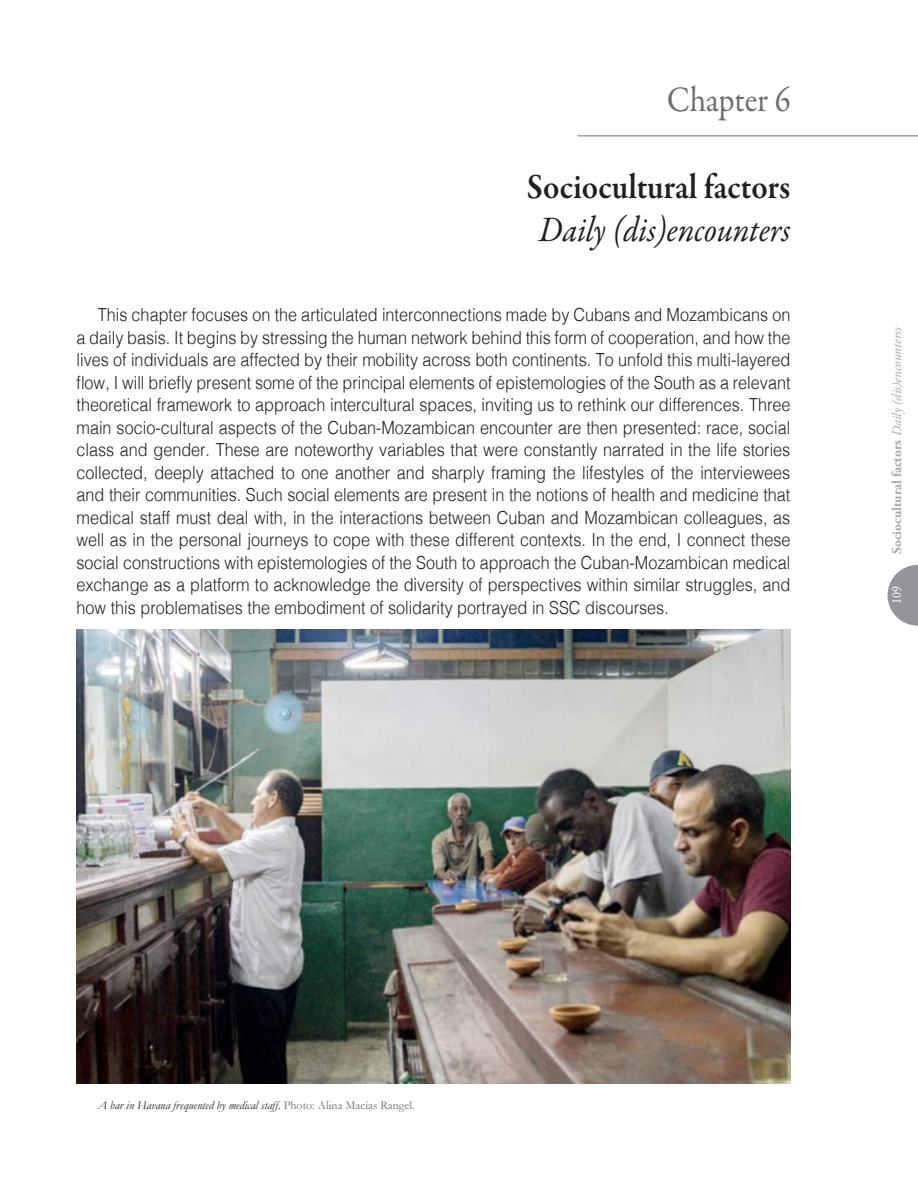
<style>
.page{position:relative;width:918px;height:1188px;background:#fff}
.page>*{position:absolute;margin:0;border:0;box-sizing:border-box;transform-origin:0 0}
.t1{font:600 36px "Garamond Premr Pro";color:#231f20;scale:.9 1}
.t2{font:italic 36px "Garamond Premr Pro";letter-spacing:-.005em;color:#231f20;scale:.9 1}
.t3{font:36px "Garamond Premr Pro";letter-spacing:-.01em;color:#6c6d70;scale:.9 1}
.t4{font:300 18px/22.5px "Helvetica";color:#231f20;text-align:justify;scale:.9 1}
.t5{font:italic 13.5px "Adobe Garamond Pro";color:#a8a9ad}
.t6{font:13.5px "Garamond Premr Pro";color:#fff;scale:.9 1}
.t7{font:italic 12px "Garamond";color:#231f20}
.s1{font-weight:700;font-style:normal}
.s2{font-style:normal;color:#6c6d70}
</style>
<div class="page">
<svg style="left:888px;top:565px;width:30px;height:61px"></svg>
<img style="left:77px;top:629px;width:713px;height:454px">
<hr style="left:577px;top:136px;width:341px;height:1px;background:#6c6d70">
<h1 class="t3" style="left:667px;top:78px;width:139px">Chapter 6</h1>
<h1 class="t1" style="left:527px;top:165px;width:294px">Sociocultural factors</h1>
<h1 class="t2" style="left:539px;top:207px;width:281px">Daily (dis)encounters</h1>
<p class="t4" style="left:77px;top:303px;width:795px;text-indent:21px">This chapter focuses on the articulated interconnections made by Cubans and Mozambicans on a daily basis. It begins by stressing the human network behind this form of cooperation, and how the lives of individuals are affected by their mobility across both continents. To unfold this multi-layered flow, I will briefly present some of the principal elements of epistemologies of the South as a relevant theoretical framework to approach intercultural spaces, inviting us to rethink our differences. Three main socio-cultural aspects of the Cuban-Mozambican encounter are then presented: race, social class and gender. These are noteworthy variables that were constantly narrated in the life stories collected, deeply attached to one another and sharply framing the lifestyles of the interviewees and their communities. Such social elements are present in the notions of health and medicine that medical staff must deal with, in the interactions between Cuban and Mozambican colleagues, as well as in the personal journeys to cope with these different contexts. In the end, I connect these social constructions with epistemologies of the South to approach the Cuban-Mozambican medical exchange as a platform to acknowledge the diversity of perspectives within similar struggles, and how this problematises the embodiment of solidarity portrayed in SSC discourses.</p>
<p class="t5" style="left:889px;top:554px;width:228px;rotate:-90deg"><span class="s1">Sociocultural factors</span> Daily (dis)encounterss</p>
<p class="t6" style="left:888px;top:604px;width:21px;rotate:-90deg">109</p>
<p class="t7" style="left:98px;top:1098px;width:319px">A bar in Havana frequented by medical staff. <span class="s2">Photo: Alina Macías Rangel.</span></p>
</div>
